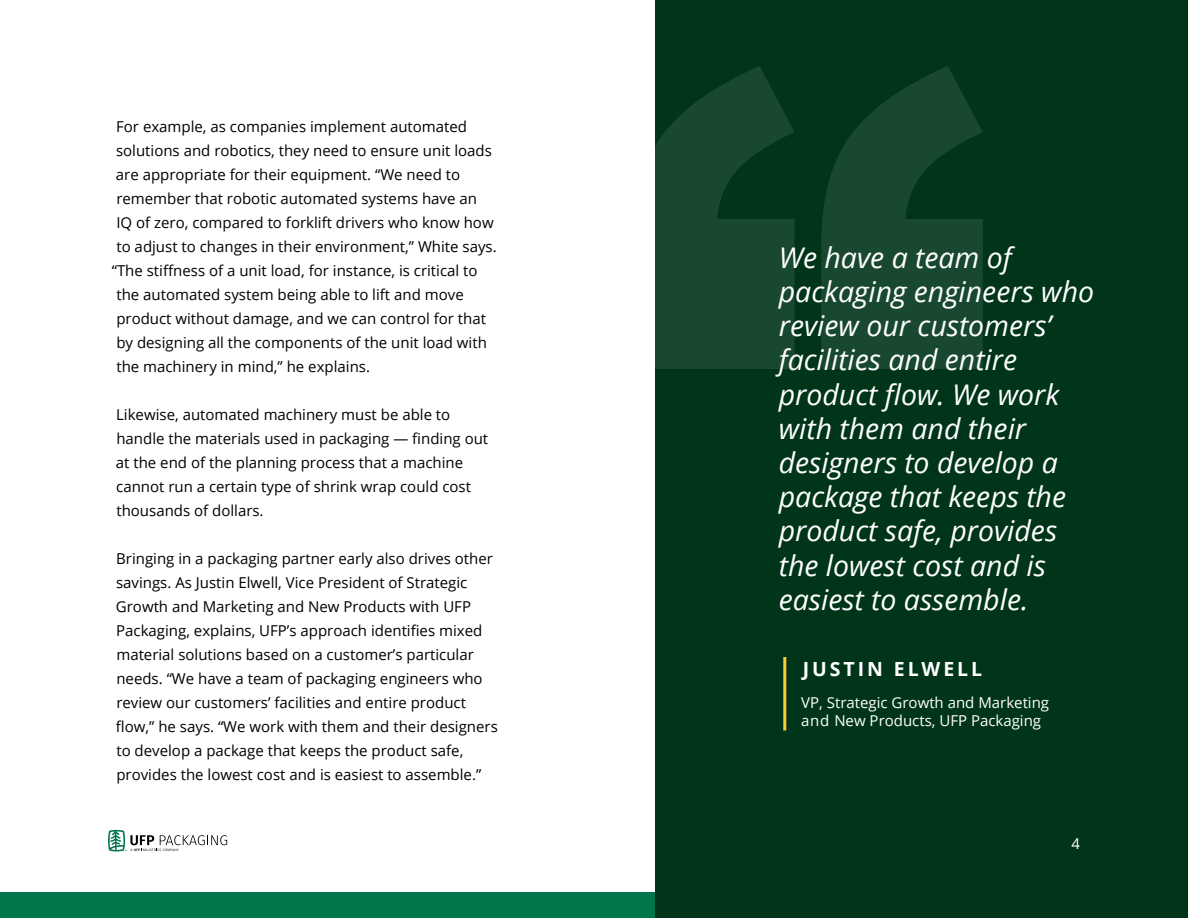
<style>
.page{position:relative;width:1188px;height:918px;background:#fff}
.page>*{position:absolute;margin:0;border:0;box-sizing:border-box;transform-origin:0 0}
.t1{font:italic 28.5px/34.2px "Open Sans";color:#fff}
.t2{font:700 19.5px "Open Sans";letter-spacing:.15em;color:#fff}
.t3{font:15px/24px "Open Sans";color:#000}
.t4{font:15px/18px "Open Sans";color:#fff}
</style>
<div class="page">
<div style="left:0;top:892px;width:1188px;height:26px;background:#00764b"></div>
<div style="left:656px;top:0;width:532px;height:918px;background:#00351a"></div>
<svg style="left:655px;top:66px;width:328px;height:303px;fill:#194830"></svg>
<hr style="left:783px;top:657px;width:3px;height:73px;background:#fc3">
<svg style="left:108px;top:830px;width:119px;height:21px"></svg>
<p class="t3" style="left:116px;top:114px;width:352px">For example, as companies implement automated</p>
<p class="t3" style="left:116px;top:138px;width:377px">solutions and robotics, they need to ensure unit loads</p>
<p class="t3" style="left:116px;top:162px;width:346px">are appropriate for their equipment. “We need to</p>
<p class="t3" style="left:116px;top:186px;width:362px">remember that robotic automated systems have an</p>
<p class="t3" style="left:116px;top:210px;width:379px">IQ of zero, compared to forklift drivers who know how</p>
<p class="t3" style="left:116px;top:234px;width:382px">to adjust to changes in their environment,” White says.</p>
<p class="t3" style="left:112px;top:258px;width:367px">“The stiffness of a unit load, for instance, is critical to</p>
<p class="t3" style="left:116px;top:282px;width:349px">the automated system being able to lift and move</p>
<p class="t3" style="left:116px;top:306px;width:371px">product without damage, and we can control for that</p>
<p class="t3" style="left:116px;top:330px;width:372px">by designing all the components of the unit load with</p>
<p class="t3" style="left:116px;top:354px;width:255px">the machinery in mind,” he explains.</p>
<p class="t3" style="left:116px;top:402px;width:374px">Likewise, automated machinery must be able to handle the materials used in packaging — finding out at the end of the planning process that a machine cannot run a certain type of shrink wrap could cost thousands of dollars.</p>
<p class="t3" style="left:116px;top:546px;width:383px">Bringing in a packaging partner early also drives other savings. As Justin Elwell, Vice President of Strategic Growth and Marketing and New Products with UFP Packaging, explains, UFP’s approach identifies mixed material solutions based on a customer’s particular needs. “We have a team of packaging engineers who review our customers’ facilities and entire product flow,” he says. “We work with them and their designers to develop a package that keeps the product safe, provides the lowest cost and is easiest to assemble.”</p>
<p class="t1" style="left:779px;top:240px;width:317px">We have a team of packaging engineers who review our customers’ facilities and entire product flow. We work with them and their designers to develop a package that keeps the product safe, provides the lowest cost and is easiest to assemble.</p>
<h2 class="t2" style="left:803px;top:656px;width:181px">JUSTIN ELWELL</h2>
<p class="t4" style="left:801px;top:693px;width:249px">VP, Strategic Growth and Marketing and New Products, UFP Packaging</p>
<p class="t4" style="left:1071px;top:834px;width:10px">4</p>
</div>
